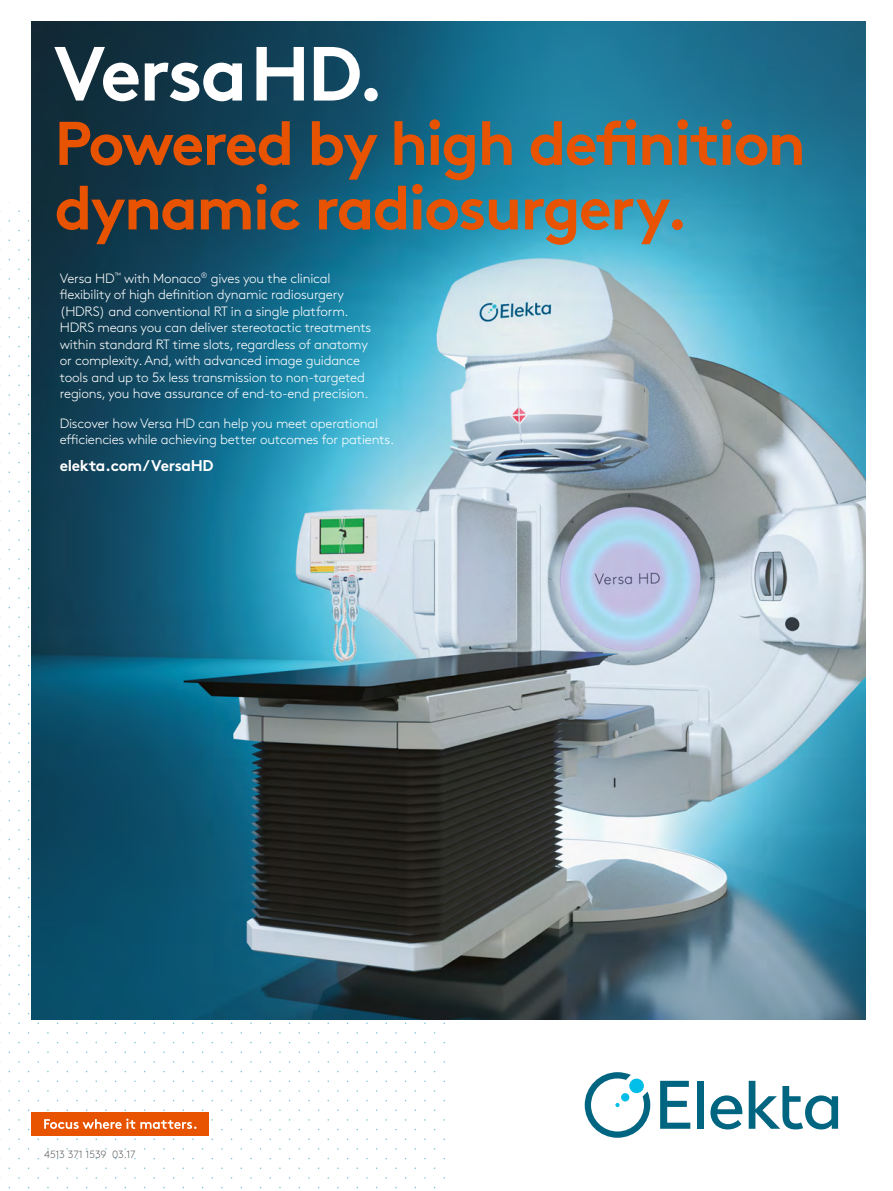
<style>
.page{position:relative;width:893px;height:1191px;background:#fff}
.page>*{position:absolute;margin:0;border:0;box-sizing:border-box;transform-origin:0 0}
.t1{font:700 76.5px "Brown Pro";letter-spacing:-.03em;color:#fff}
.t2{font:700 61.5px/64.5px "Brown Pro";letter-spacing:-.03em;color:#e75301}
.t3{font:700 15.45px "Brown Pro";letter-spacing:-.02em;color:#fff}
.t4{font:300 13.5px/16.5px "Brown Pro";letter-spacing:-.015em;color:#fff}
.t5{font:300 10.5px "Brown Pro";letter-spacing:-.015em;color:#63666a}
</style>
<div class="page">
<img style="left:31px;top:22px;width:835px;height:997px">
<svg style="left:660px;top:1080px;width:30px;height:48px"></svg>
<div style="left:697px;top:1080px;width:7px;height:48px;background:#006580"></div>
<svg style="left:710px;top:1095px;width:32px;height:34px"></svg>
<svg style="left:749px;top:1080px;width:89px;height:49px"></svg>
<svg style="left:585px;top:1072px;width:65px;height:65px"></svg>
<div style="left:621px;top:1093px;width:8px;height:8px;background:#00bee7;border-radius:50%"></div>
<div style="left:629px;top:1078px;width:15px;height:15px;background:#00bee7;border-radius:50%"></div>
<div style="left:31px;top:1112px;width:178px;height:23px;background:#e75301"></div>
<svg style="left:44px;top:1118px;width:152px;height:11px"></svg>
<p class="t1" style="left:54px;top:12px;width:333px">Versa HD.</p>
<p class="t2" style="left:55px;top:105px;width:753px">Powered by high definition dynamic radiosurgery.</p>
<p class="t4" style="left:60px;top:269px;width:313px">Versa HD<sup>™</sup> with Monaco<sup>®</sup> gives you the clinical flexibility of high definition dynamic radiosurgery (HDRS) and conventional RT in a single platform.<br>HDRS means you can deliver stereotactic treatments within standard RT time slots, regardless of anatomy or complexity. And, with advanced image guidance tools and up to 5x less transmission to non-targeted regions, you have assurance of end-to-end precision.</p>
<p class="t4" style="left:60px;top:414px;width:336px">Discover how Versa HD can help you meet operational efficiencies while achieving better outcomes for patients.</p>
<p class="t3" style="left:60px;top:453px;width:155px">elekta.com/VersaHD</p>
<p class="t5" style="left:44px;top:1147px;width:93px">4513 371 1539 03.17</p>
</div>
